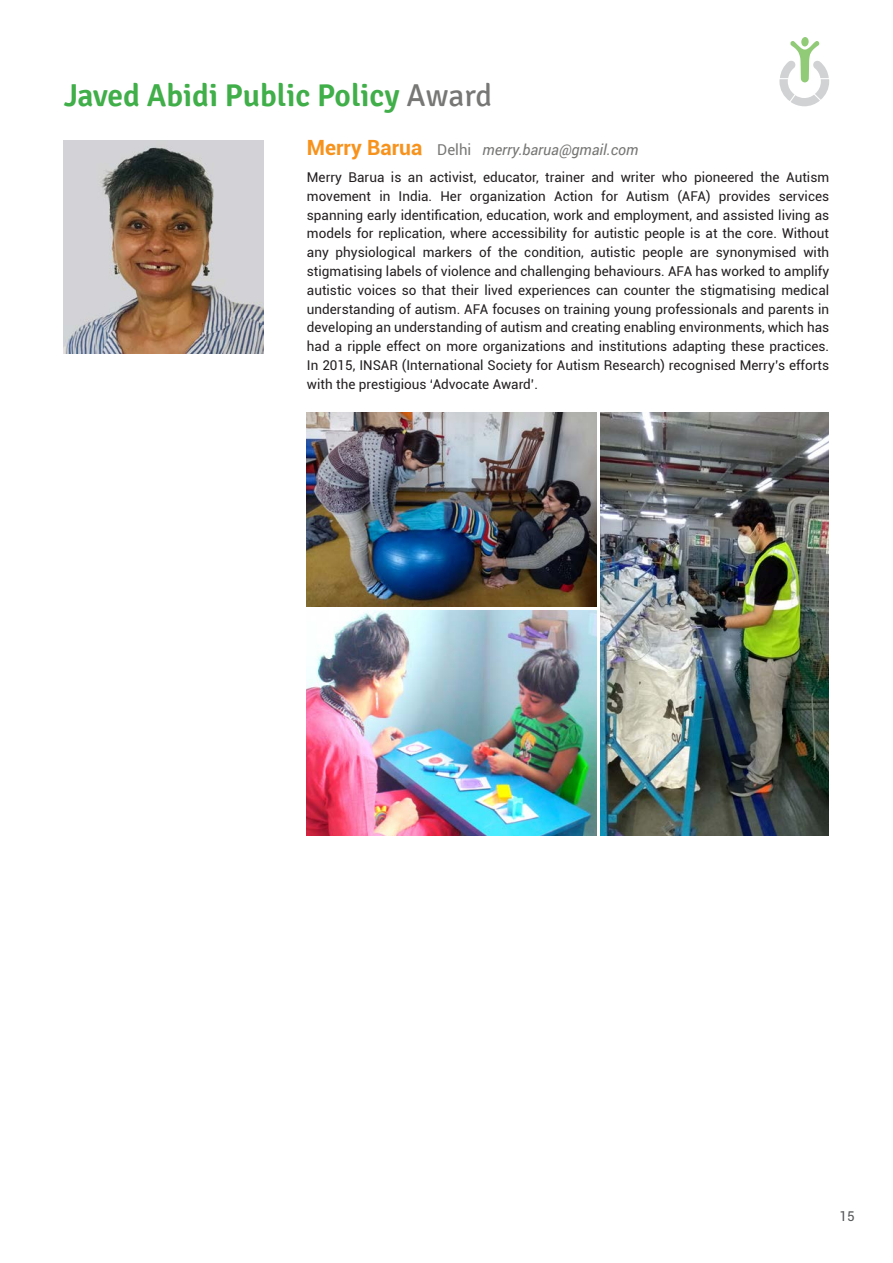
<style>
.page{position:relative;width:893px;height:1263px;background:#fff}
.page>*{position:absolute;margin:0;border:0;box-sizing:border-box;transform-origin:0 0}
.t1{font:600 31.5px "Signika";color:#40ae49}
.t2{font:italic 15px "Roboto";color:#777876}
.t3{font:13.5px/18.8px "Roboto";color:#231f20;text-align:justify}
.t4{font:13.5px "Roboto";color:#57585a}
.s1{font-weight:400;color:#777876}
.s2{font-weight:700;font-style:normal;font-size:21px;color:#f7931d}
.s3{font-style:normal}
</style>
<div class="page">
<svg style="left:779px;top:37px;width:50px;height:69px"></svg>
<img style="left:601px;top:413px;width:228px;height:422px">
<img style="left:307px;top:413px;width:289px;height:193px">
<img style="left:307px;top:610px;width:289px;height:225px">
<img style="left:64px;top:140px;width:200px;height:213px">
<h1 class="t1" style="left:64px;top:77px;width:430px">Javed Abidi Public Policy <span class="s1">Award</span></h1>
<p class="t2" style="left:307px;top:139px;width:333px"><span class="s2">Merry Barua</span> <span class="s3">Delhi</span> merry.barua@gmail.com</p>
<p class="t3" style="left:307px;top:168px;width:524px">Merry Barua is an activist, educator, trainer and writer who pioneered the Autism movement in India. Her organization Action for Autism (AFA) provides services spanning early identification, education, work and employment, and assisted living as models for replication, where accessibility for autistic people is at the core. Without any physiological markers of the condition, autistic people are synonymised with stigmatising labels of violence and challenging behaviours. AFA has worked to amplify autistic voices so that their lived experiences can counter the stigmatising medical understanding of autism. AFA focuses on training young professionals and parents in developing an understanding of autism and creating enabling environments, which has had a ripple effect on more organizations and institutions adapting these practices.<br>In 2015, INSAR (International Society for Autism Research) recognised Merry’s efforts with the prestigious ‘Advocate Award’.</p>
<p class="t4" style="left:839px;top:1207px;width:17px">15</p>
</div>
